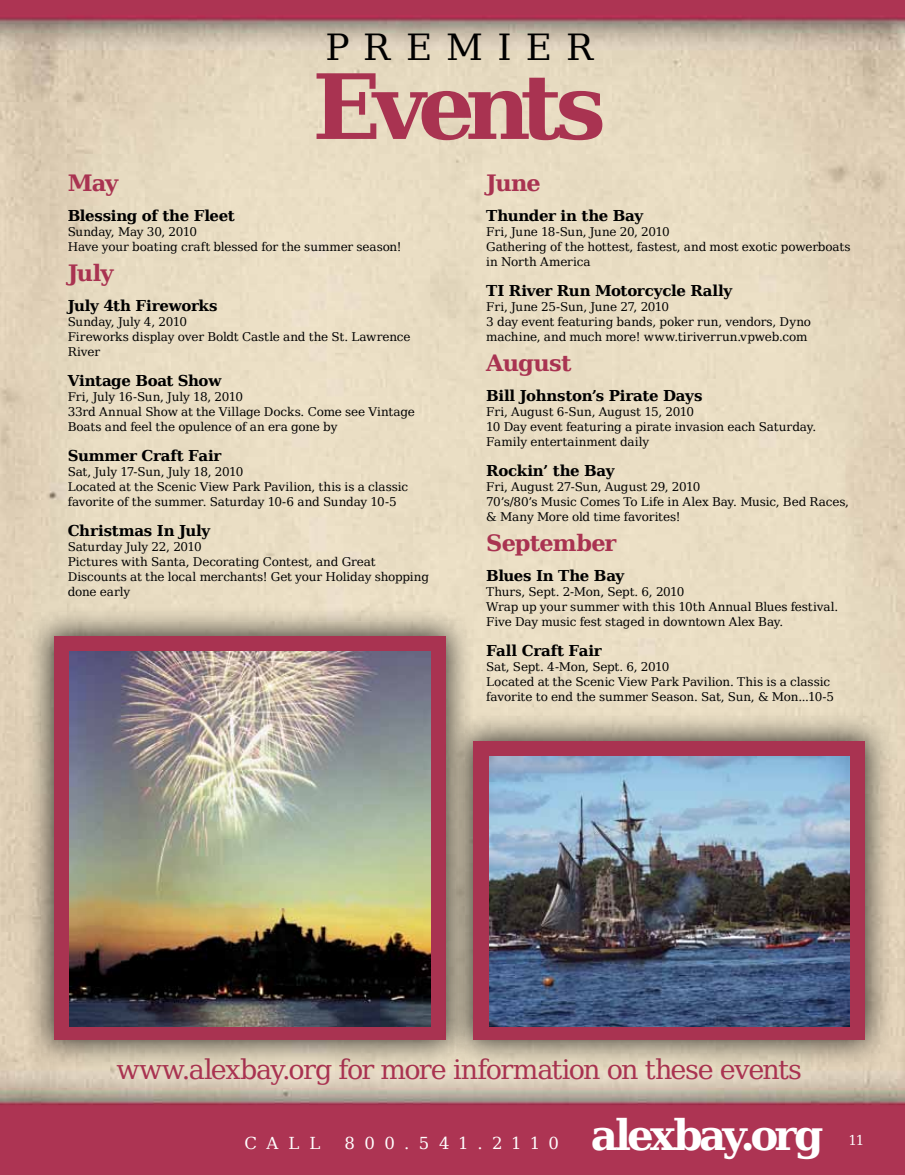
<style>
.page{position:relative;width:905px;height:1175px;background:#fff}
.page>*{position:absolute;margin:0;border:0;box-sizing:border-box;transform-origin:0 0}
.t1{font:700 90px "Bitstream Vera Serif";color:#a93351}
.t2{font:700 42px "Bitstream Vera Serif";color:#fff}
.t3{font:36px "Bitstream Vera Serif";letter-spacing:.385em;color:#000}
.t4{font:27px "Bitstream Vera Serif";letter-spacing:-.055em;color:#a93351}
.t5{font:700 22.5px "Bitstream Vera Serif";letter-spacing:-.03em;color:#a93351}
.t6{font:16.5px "Bitstream Vera Serif";letter-spacing:.53em;color:#fff}
.t7{font:700 15px "Bitstream Vera Serif";letter-spacing:-.01em;color:#000}
.t8{font:13.5px "Bitstream Vera Serif";color:#fff}
.t9{font:12px/15px "Bitstream Vera Serif";letter-spacing:-.02em;color:#000}
</style>
<div class="page">
<img style="left:0;top:0;width:904px;height:1174px">
<div style="left:21px;top:603px;width:452px;height:464px;background:#000;opacity:.75"></div>
<div style="left:54px;top:636px;width:391px;height:403px;background:#a93351"></div>
<img style="left:69px;top:651px;width:361px;height:375px">
<div style="left:440px;top:708px;width:451px;height:359px;background:#000;opacity:.75"></div>
<div style="left:473px;top:741px;width:391px;height:298px;background:#a93351"></div>
<img style="left:489px;top:756px;width:360px;height:270px">
<h3 class="t3" style="left:325px;top:27px;width:269px">Premier</h3>
<h1 class="t1" style="left:312px;top:54px;width:295px">Events</h1>
<h3 class="t5" style="left:68px;top:170px;width:52px">May</h3>
<p class="t7" style="left:68px;top:207px;width:169px">Blessing of the Fleet</p>
<p class="t9" style="left:68px;top:224px;width:335px">Sunday, May 30, 2010<br>Have your boating craft blessed for the summer season!</p>
<h3 class="t5" style="left:68px;top:260px;width:47px">July</h3>
<p class="t7" style="left:68px;top:297px;width:151px">July 4th Fireworks</p>
<p class="t9" style="left:68px;top:314px;width:344px">Sunday, July 4, 2010<br>Fireworks display over Boldt Castle and the St. Lawrence<br>River</p>
<p class="t7" style="left:68px;top:372px;width:155px">Vintage Boat Show</p>
<p class="t9" style="left:68px;top:389px;width:349px">Fri, July 16-Sun, July 18, 2010<br>33rd Annual Show at the Village Docks. Come see Vintage<br>Boats and feel the opulence of an era gone by</p>
<p class="t7" style="left:68px;top:447px;width:155px">Summer Craft Fair</p>
<p class="t9" style="left:68px;top:464px;width:342px">S at, July 17-Sun, July 18, 2010<br>Located at the Scenic View Park Pavilion, this is a classic favorite of the summer. Saturday 10-6 and Sunday 10-5</p>
<p class="t7" style="left:68px;top:522px;width:144px">Christmas In July</p>
<p class="t9" style="left:68px;top:539px;width:363px">S aturday July 22, 2010<br>Pictures with Santa, Decorating Contest, and Great Discounts at the local merchants! Get your Holiday shopping done early</p>
<h3 class="t5" style="left:486px;top:170px;width:56px">June</h3>
<p class="t7" style="left:486px;top:207px;width:158px">Thunder in the Bay</p>
<p class="t9" style="left:486px;top:224px;width:366px">Fri, June 18-Sun, June 20, 2010<br>Gathering of the hottest, fastest, and most exotic powerboats in North America</p>
<p class="t7" style="left:486px;top:282px;width:247px">TI River Run Motorcycle Rally</p>
<p class="t9" style="left:486px;top:299px;width:326px">Fri, June 25-Sun, June 27, 2010<br>3 day event featuring bands, poker run, vendors, Dyno machine, and much more! www.tiriverrun.vpweb.com</p>
<h3 class="t5" style="left:486px;top:350px;width:87px">August</h3>
<p class="t7" style="left:486px;top:387px;width:218px">Bill Johnston’s Pirate Days</p>
<p class="t9" style="left:486px;top:404px;width:331px">Fri, August 6-Sun, August 15, 2010<br>10 Day event featuring a pirate invasion each Saturday.<br>Family entertainment daily</p>
<p class="t7" style="left:486px;top:462px;width:130px">Rockin’ the Bay</p>
<p class="t9" style="left:486px;top:479px;width:364px">Fri, August 27-Sun, August 29, 2010<br>70’s/80’s Music Comes To Life in Alex Bay. Music, Bed Races, &amp; Many More old time favorites!</p>
<h3 class="t5" style="left:486px;top:530px;width:132px">September</h3>
<p class="t7" style="left:486px;top:567px;width:139px">Blues In The Bay</p>
<p class="t9" style="left:486px;top:584px;width:353px">Thurs, S ept. 2-Mon, S ept. 6, 2010<br>Wrap up your summer with this 10th Annual Blues festival.<br>Five Day music fest staged in downtown Alex Bay.</p>
<p class="t7" style="left:486px;top:642px;width:117px">Fall Craft Fair</p>
<p class="t9" style="left:486px;top:659px;width:349px">S at, S ept. 4-Mon, S ept. 6, 2010<br>Located at the Scenic View Park Pavilion. This is a classic favorite to end the summer Season. S at, Sun, &amp; Mon...10-5</p>
<h3 class="t4" style="left:116px;top:1054px;width:687px">www.alexbay.org for more information on these events</h3>
<h3 class="t6" style="left:244px;top:1133px;width:41px">C all</h3>
<h3 class="t6" style="left:344px;top:1133px;width:216px">800.541.2110</h3>
<h2 class="t2" style="left:591px;top:1110px;width:234px">alexbay.org</h2>
<p class="t8" style="left:848px;top:1132px;width:17px">11</p>
</div>
